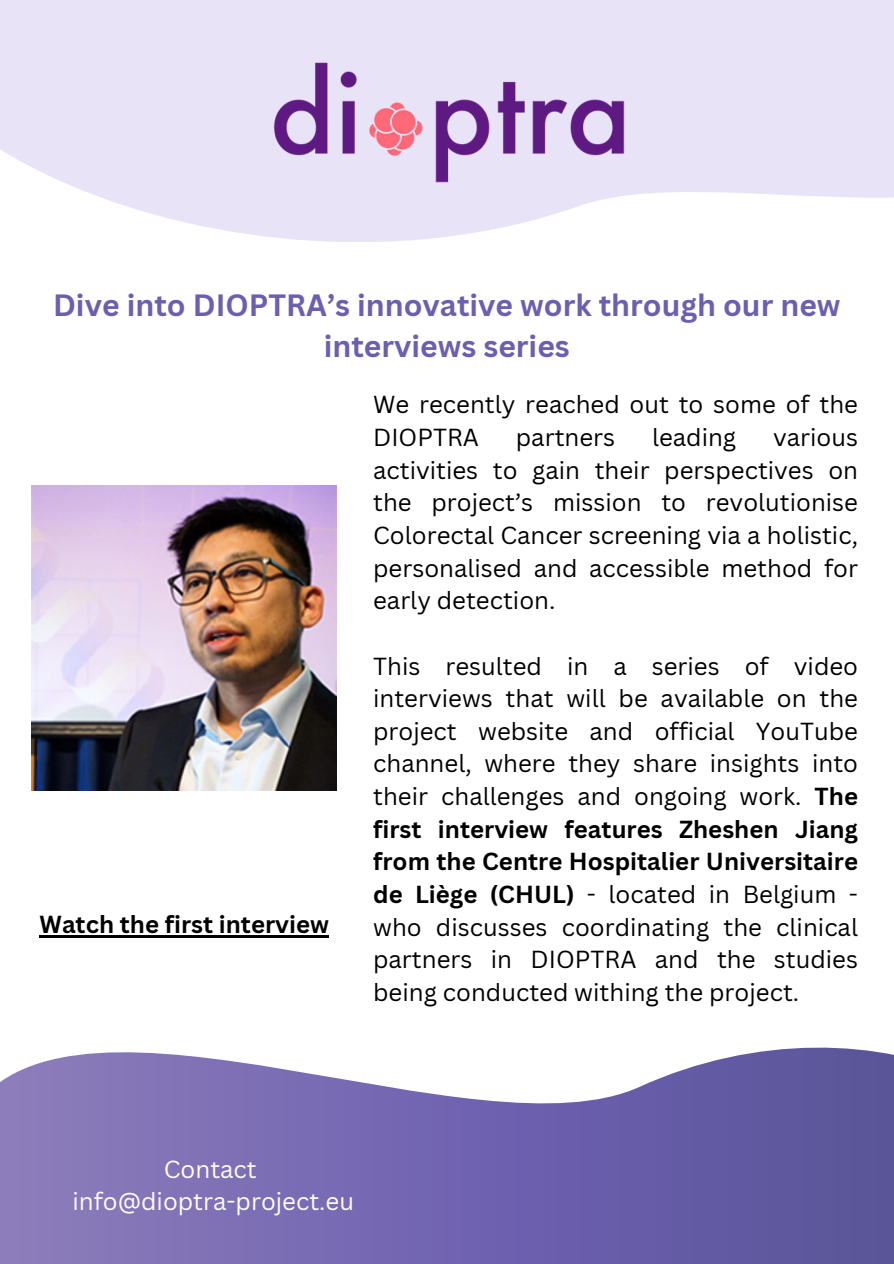
<style>
.page{position:relative;width:894px;height:1264px;background:#fff}
.page>*{position:absolute;margin:0;border:0;box-sizing:border-box;transform-origin:0 0}
.t1{font:700 30px/41.7px "Canva Sans";color:#6c5faf;text-align:center}
.t2{font:24px/32.7px "Canva Sans";color:#000;text-align:justify}
.t3{font:24px "Canva Sans";color:#fefefe}
.t4{font:700 24px "Canva Sans";color:#000}
.s1{font-weight:700}
</style>
<div class="page">
<svg style="left:0;top:0;width:893px;height:230px;background:#ebe7f7"></svg>
<svg style="left:0;top:1047px;width:893px;height:216px;background:#8277b6"></svg>
<img style="left:32px;top:485px;width:305px;height:305px">
<img style="left:223px;top:0;width:447px;height:242px">
<hr style="left:40px;top:935px;width:289px;height:2px;background:#000">
<p class="t1" style="left:53px;top:283px;width:788px">Dive into DIOPTRA’s innovative work through our new interviews series</p>
<p class="t4" style="left:40px;top:907px;width:291px">Watch the first interview</p>
<p class="t2" style="left:373px;top:388px;width:486px">We recently reached out to some of the<br>DIOPTRA</p>
<p class="t2" style="left:373px;top:420px;width:486px;text-indent:400px">various activities to gain their perspectives on the project’s mission to revolutionise Colorectal Cancer screening via a holistic, personalised and accessible method for early detection.</p>
<p class="t2" style="left:515px;top:420px;width:101px">partners</p>
<p class="t2" style="left:651px;top:420px;width:86px">leading</p>
<h2 class="t2" style="left:373px;top:649px;width:486px">This resulted in a series of video interviews that will be available on the project website and official YouTube channel, where they share insights into their challenges and ongoing work. <span class="s1">The first interview features Zheshen Jiang from the Centre Hospitalier Universitaire de Liège (CHUL)</span> - located in Belgium - who discusses coordinating the clinical partners in DIOPTRA and the studies being conducted withing the project.</h2>
<p class="t3" style="left:164px;top:1151px;width:94px">Contact</p>
<p class="t3" style="left:72px;top:1184px;width:283px">info@dioptra-project.eu</p>
</div>
